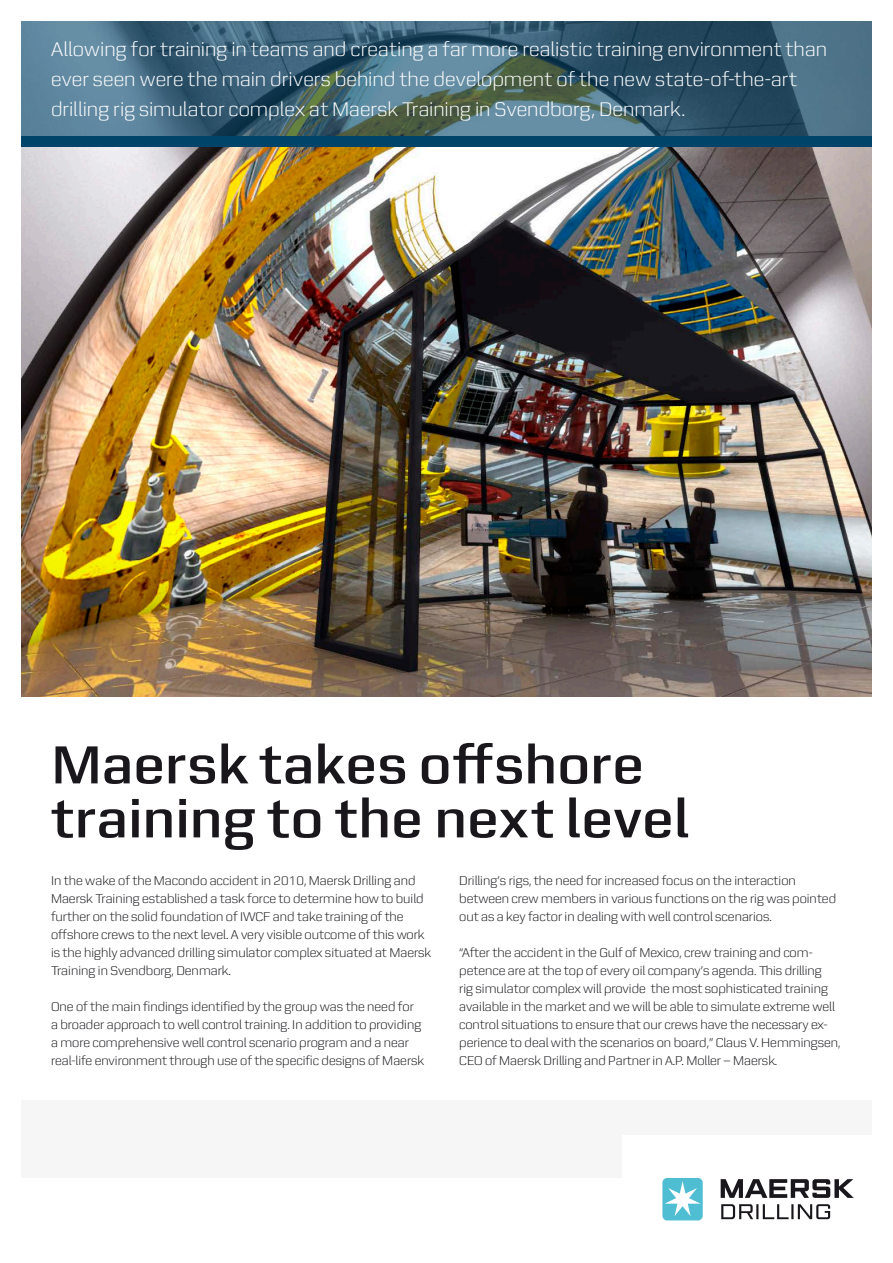
<style>
.page{position:relative;width:893px;height:1263px;background:#fff}
.page>*{position:absolute;margin:0;border:0;box-sizing:border-box;transform-origin:0 0}
.t1{font:600 57px/54px "Zetta Sans";color:#1a171c}
.t2{font:300 21px/30px "Zetta Sans";color:#fff}
.t3{font:300 13.5px/18px "Zetta Sans";color:#1a171c}
</style>
<div class="page">
<img style="left:21px;top:147px;width:851px;height:549px">
<svg style="left:21px;top:21px;width:851px;height:116px;background:#416678"></svg>
<div style="left:21px;top:1101px;width:851px;height:77px;background:#f6f6f7"></div>
<div style="left:623px;top:1135px;width:270px;height:128px;background:#fff"></div>
<svg style="left:721px;top:1204px;width:109px;height:15px"></svg>
<svg style="left:721px;top:1179px;width:133px;height:19px"></svg>
<div style="left:662px;top:1178px;width:41px;height:42px;background:#4fbed3;border-radius:5px"></div>
<svg style="left:665px;top:1181px;width:35px;height:35px"></svg>
<div style="left:21px;top:137px;width:851px;height:10px;background:#00446a"></div>
<p class="t2" style="left:51px;top:34px;width:778px">Allowing for training in teams and creating a far more realistic training environment than ever seen were the main drivers behind the development of the new state-of-the-art drilling rig simulator complex at Maersk Training in Svendborg, Denmark.</p>
<h1 class="t1" style="left:51px;top:738px;width:639px">Maersk takes offshore training to the next level</h1>
<p class="t3" style="left:51px;top:871px;width:382px">In the wake of the Macondo accident in 2010, Maersk Drilling and Maersk Training established a task force to determine how to build further on the solid foundation of IWCF and take training of the offshore crews to the next level. A very visible outcome of this work is the highly advanced drilling simulator complex situated at Maersk Training in Svendborg, Denmark.</p>
<p class="t3" style="left:51px;top:997px;width:375px">One of the main findings identified by the group was the need for<br>a broader approach to well control training. In addition to providing a more comprehensive well control scenario program and a near real-life environment through use of the specific designs of Maersk</p>
<p class="t3" style="left:459px;top:871px;width:378px">Drilling’s rigs, the need for increased focus on the interaction between crew members in various functions on the rig was pointed out as a key factor in dealing with well control scenarios.</p>
<p class="t3" style="left:459px;top:943px;width:383px">“After the accident in the Gulf of Mexico, crew training and com&shy;petence are at the top of every oil company’s agenda. This drilling<br>rig simulator complex will provide the most sophisticated training available in the market and we will be able to simulate extreme well control situations to ensure that our crews have the necessary ex&shy;perience to deal with the scenarios on board,” Claus V. Hemmingsen, CEO of Maersk Drilling and Partner in A.P. Moller – Maersk.</p>
</div>
